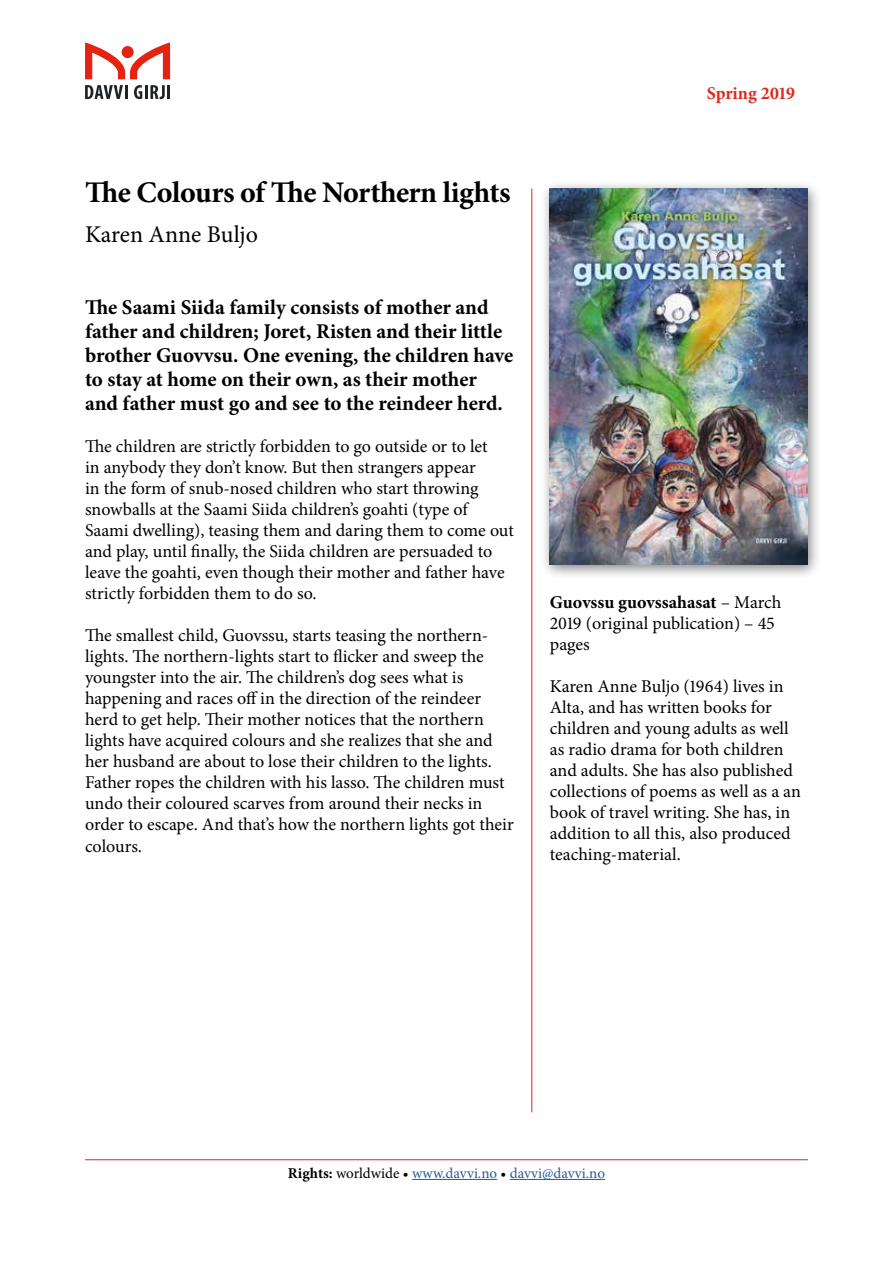
<style>
.page{position:relative;width:893px;height:1263px;background:#fff}
.page>*{position:absolute;margin:0;border:0;box-sizing:border-box;transform-origin:0 0}
.t1{font:700 30px "Minion Pro";letter-spacing:-.015em;color:#000}
.t2{font:24px "Minion Pro";letter-spacing:-.005em;color:#000}
.t3{font:700 21px/24px "Minion Pro";color:#000}
.t4{font:18px/21px "Minion Pro";color:#000}
.t5{font:700 18px "Minion Pro";letter-spacing:-.01em;color:#df271c}
.t6{font:15px "Minion Pro";color:#275b9b}
.s1{font-weight:700}
.s2{font-weight:700;color:#000}
.s3{color:#000}
</style>
<div class="page">
<div style="left:540px;top:180px;width:282px;height:400px;background:#000;opacity:.5"></div>
<img style="left:550px;top:189px;width:258px;height:375px">
<svg style="left:85px;top:85px;width:38px;height:14px"></svg>
<hr style="left:125px;top:85px;width:3px;height:14px;background:#1f2427">
<svg style="left:134px;top:85px;width:8px;height:14px"></svg>
<hr style="left:145px;top:85px;width:3px;height:14px;background:#1f2427">
<svg style="left:150px;top:85px;width:15px;height:14px"></svg>
<hr style="left:167px;top:85px;width:3px;height:14px;background:#1f2427">
<svg style="left:85px;top:43px;width:85px;height:36px"></svg>
<div style="left:122px;top:46px;width:12px;height:12px;background:#e42313;border-radius:50%"></div>
<hr style="left:85px;top:1159px;width:723px;height:1px;background:#df271c">
<hr style="left:412px;top:1179px;width:85px;height:1px;background:#275b9b">
<hr style="left:510px;top:1179px;width:95px;height:1px;background:#275b9b">
<hr style="left:532px;top:189px;width:1px;height:923px;background:#df271c">
<h1 class="t1" style="left:85px;top:171px;width:427px">The Colours of The Northern lights</h1>
<h2 class="t2" style="left:85px;top:219px;width:174px">Karen Anne Buljo</h2>
<p class="t3" style="left:85px;top:295px;width:430px">The Saami Siida family consists of mother and father and children; Joret, Risten and their little brother Guovvsu. One evening, the children have to stay at home on their own, as their mother and father must go and see to the reindeer herd.</p>
<p class="t4" style="left:85px;top:436px;width:430px">The children are strictly forbidden to go outside or to let<br>in anybody they don’t know. But then strangers appear<br>in the form of snub-nosed children who start throwing snowballs at the Saami Siida children’s goahti (type of Saami dwelling), teasing them and daring them to come out and play, until finally, the Siida children are persuaded to leave the goahti, even though their mother and father have strictly forbidden them to do so.</p>
<p class="t4" style="left:85px;top:625px;width:430px">The smallest child, Guovssu, starts teasing the northern&shy;lights. The northern-lights start to flicker and sweep the youngster into the air. The children’s dog sees what is happening and races off in the direction of the reindeer herd to get help. Their mother notices that the northern lights have acquired colours and she realizes that she and her husband are about to lose their children to the lights.<br>Father ropes the children with his lasso. The children must undo their coloured scarves from around their necks in order to escape. And that’s how the northern lights got their colours.</p>
<p class="t5" style="left:707px;top:81px;width:90px">Spring 2019</p>
<p class="t4" style="left:550px;top:592px;width:233px"><span class="s1">Guovssu guovssahasat</span> – March<br>2019 (original publication) – 45 pages</p>
<p class="t4" style="left:550px;top:676px;width:253px">Karen Anne Buljo (1964) lives in<br>Alta, and has written books for children and young adults as well as radio drama for both children and adults. She has also published collections of poems as well as a an book of travel writing. She has, in addition to all this, also produced teaching-material.</p>
<p class="t6" style="left:288px;top:1163px;width:319px"><span class="s2">Rights:</span> <span class="s3">worldwide •</span> www.davvi.no <span class="s3">•</span> davvi@davvi.no</p>
</div>
